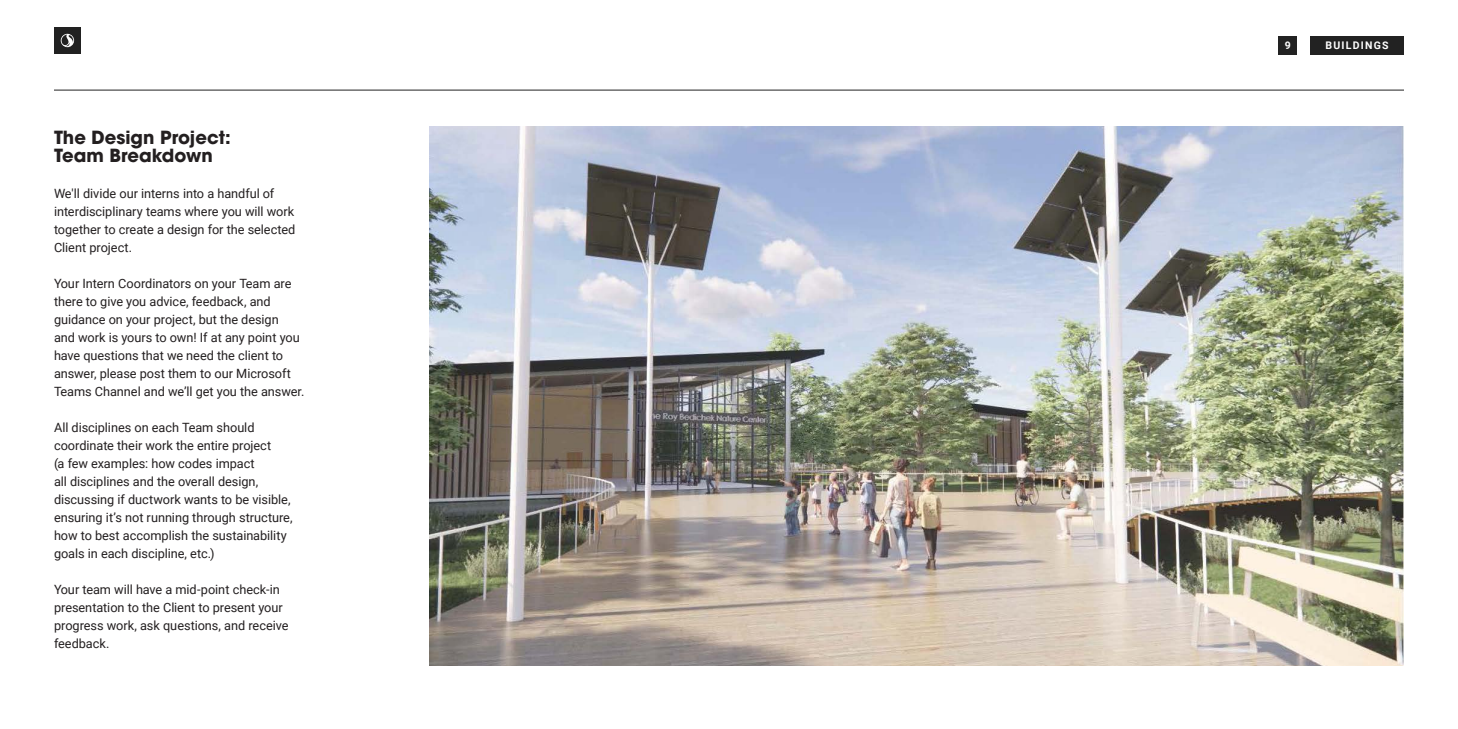
<style>
.page{position:relative;width:1458px;height:729px;background:#fff}
.page>*{position:absolute;margin:0;border:0;box-sizing:border-box;transform-origin:0 0}
.Story_Intro_1{font:700 18px/18px "ITC Avant Garde Pro";color:#231f20}
.t1{font:12.75px/18px "Roboto";letter-spacing:-.005em;color:#231f20}
.t2{font:700 10.5px "Roboto";letter-spacing:.115em;color:#fff}
</style>
<div class="page">
<img style="left:430px;top:126px;width:974px;height:540px">
<div style="left:54px;top:27px;width:27px;height:27px;background:#212121"></div>
<svg style="left:60px;top:34px;width:14px;height:13px"></svg>
<div style="left:1310px;top:36px;width:94px;height:18px;background:#222"></div>
<div style="left:1279px;top:36px;width:18px;height:18px;background:#222"></div>
<hr style="left:54px;top:90px;width:1350px;height:1px;background:#222">
<p class="Story_Intro_1" style="left:54px;top:128px;width:178px">The Design Project:<br>Team Breakdown</p>
<p class="t1" style="left:54px;top:184px;width:243px">We'll divide our interns into a handful of interdisciplinary teams where you will work together to create a design for the selected Client project.</p>
<p class="t1" style="left:54px;top:274px;width:252px">Your Intern Coordinators on your Team are there to give you advice, feedback, and guidance on your project, but the design<br>and work is yours to own! If at any point you have questions that we need the client to answer, please post them to our Microsoft Teams Channel and we’ll get you the answer.</p>
<p class="t1" style="left:54px;top:418px;width:240px">All disciplines on each Team should coordinate their work the entire project<br>(a few examples: how codes impact<br>all disciplines and the overall design, discussing if ductwork wants to be visible, ensuring it’s not running through structure, how to best accomplish the sustainability goals in each discipline, etc.)</p>
<p class="t1" style="left:54px;top:580px;width:236px">Your team will have a mid-point check-in presentation to the Client to present your progress work, ask questions, and receive feedback.</p>
<p class="t2" style="left:1285px;top:38px;width:8px">9</p>
<p class="t2" style="left:1326px;top:38px;width:64px">BUILDINGS</p>
</div>
